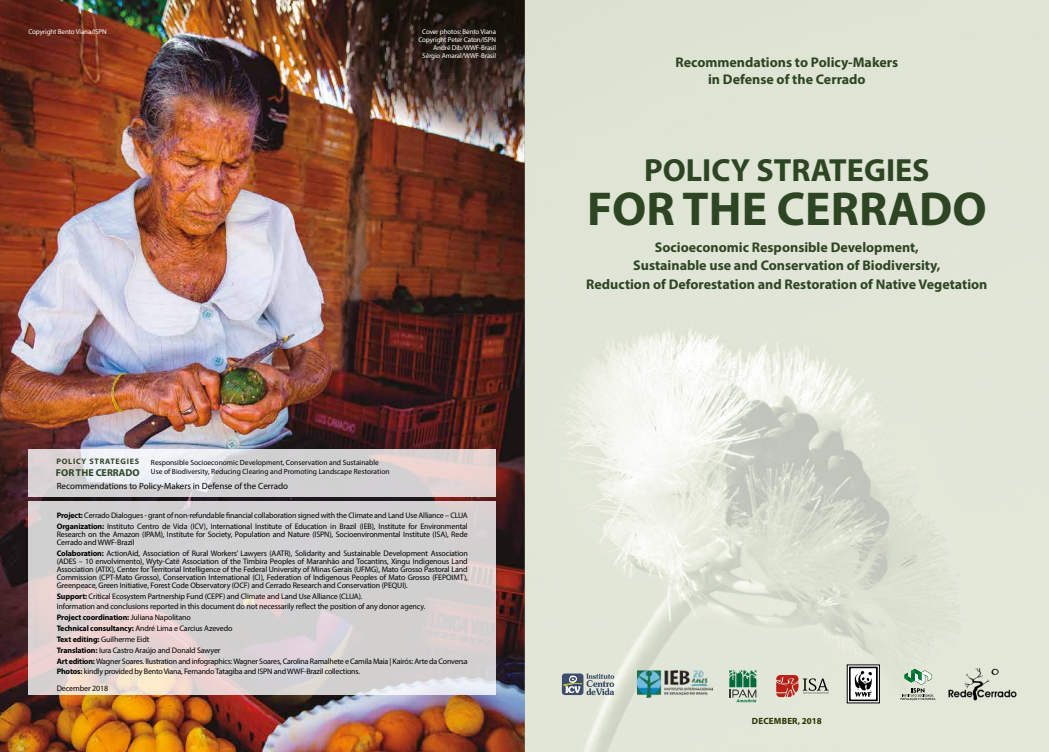
<style>
.page{position:relative;width:1049px;height:752px;background:#fff}
.page>*{position:absolute;margin:0;border:0;box-sizing:border-box;transform-origin:0 0}
.t1{font:700 47.8px "Myriad Pro";color:#2e4524}
.t2{font:700 32.1px "Myriad Pro";color:#2e4524}
.t3{font:700 14px/18.3px "Myriad Pro";color:#2e4524;text-align:center}
.t4{font:700 10px "Myriad Pro";color:#2e4524}
.t5{font:9px "Myriad Pro";color:#000}
.t6{font:700 9px "Myriad Pro";letter-spacing:.02em;color:#263403}
.t7{font:8px/10.8px "Myriad Pro";letter-spacing:-.015em;color:#000}
.t8{font:700 8px "Myriad Pro";letter-spacing:.09em;color:#2e4524}
.t9{font:7.5px/8.5px "Myriad Pro";color:#000}
.t10{font:7px/8.1px "Myriad Pro";letter-spacing:-.015em;color:#fff;text-align:right}
.s1{font-weight:700}
</style>
<div class="page">
<img style="left:0;top:0;width:1049px;height:751px">
<svg style="left:28px;top:449px;width:468px;height:47px;background:#dcd8da"></svg>
<svg style="left:28px;top:501px;width:468px;height:193px;background:#d7d1d1"></svg>
<svg style="left:562px;top:673px;width:52px;height:22px"></svg>
<svg style="left:900px;top:668px;width:35px;height:32px"></svg>
<svg style="left:776px;top:674px;width:53px;height:22px"></svg>
<img style="left:638px;top:670px;width:74px;height:27px">
<img style="left:947px;top:665px;width:71px;height:37px">
<svg style="left:849px;top:666px;width:28px;height:34px"></svg>
<svg style="left:729px;top:670px;width:27px;height:32px"></svg>
<p class="t10" style="left:28px;top:27px;width:80px">Copyright Bento Viana/ISPN</p>
<p class="t10" style="left:418px;top:27px;width:79px">Cover photos: Bento Viana<br>Copyright Peter Caton/ISPN<br>André Dib/WWF-Brasil<br>Sérgio Amaral/WWF-Brasil</p>
<p class="t8" style="left:56px;top:455px;width:84px">POLICY STRATEGIES</p>
<p class="t4" style="left:56px;top:465px;width:85px">FOR THE CERRADO</p>
<p class="t5" style="left:57px;top:480px;width:233px">Recommendations to Policy-Makers in Defense of the Cerrado</p>
<p class="t9" style="left:151px;top:458px;width:240px">Responsible Socioeconomic Development, Conservation and Sustainable<br>Use of Biodiversity, Reducing Clearing and Promoting Landscape Restoration</p>
<p class="t7" style="left:57px;top:509px;width:413px"><span class="s1">Project:</span> Cerrado Dialogues - grant of non-refundable financial collaboration signed with the Climate and Land Use Alliance – CLUA<br><span class="s1">Organization:</span> Instituto Centro de Vida (ICV), International Institute of Education in Brazil (IEB), Institute for Environmental</p>
<p class="t7" style="left:57px;top:529px;width:413px;line-height:8px">Research on the Amazon (IPAM), Institute for Society, Population and Nature (ISPN), Socioenvironmental Institute (ISA), Rede<br>Cerrado and WWF-Brazil</p>
<p class="t7" style="left:57px;top:548px;width:413px;line-height:8px;text-align:justify"><span class="s1">Colaboration:</span> ActionAid, Association of Rural Workers’ Lawyers (AATR), Solidarity and Sustainable Development Association (ADES – 10 envolvimento), Wyty-Catë Association of the Timbira Peoples of Maranhão and Tocantins, Xingu Indigenous Land Association (ATIX), Center for Territorial Intelligence of the Federal University of Minas Gerais (UFMG), Mato Grosso Pastoral Land Commission (CPT-Mato Grosso), Conservation International (CI), Federation of Indigenous Peoples of Mato Grosso (FEPOIMT), Greenpeace, Green Initiative, Forest Code Observatory (OCF) and Cerrado Research and Conservation (PEQUI).</p>
<p class="t7" style="left:57px;top:590px;width:413px"><span class="s1">Support:</span> Critical Ecosystem Partnership Fund (CEPF) and Climate and Land Use Alliance (CLUA).<br>Information and conclusions reported in this document do not necessarily reflect the position of any donor agency.<br><span class="s1">Project coordination:</span> Juliana Napolitano<br><span class="s1">Technical consultancy:</span> André Lima e Carcius Azevedo<br><span class="s1">Text editing:</span> Guilherme Eidt<br><span class="s1">Translation:</span> Iura Castro Araújo and Donald Sawyer<br><span class="s1">Art edition:</span> Wagner Soares. Ilustration and infographics: Wagner Soares, Carolina Ramalhete e Camila Maia | Kairós: Arte da Conversa <span class="s1">Photos:</span> kindly provided by Bento Viana, Fernando Tatagiba and ISPN and WWF-Brazil collections.</p>
<p class="t7" style="left:57px;top:682px;width:53px">December 2018</p>
<h3 class="t3" style="left:675px;top:54px;width:224px;line-height:16.8px">Recommendations to Policy-Makers in Defense of the Cerrado</h3>
<h2 class="t2" style="left:644px;top:149px;width:287px">POLICY STRATEGIES</h2>
<h1 class="t1" style="left:587px;top:178px;width:401px">FOR THE CERRADO</h1>
<h3 class="t3" style="left:586px;top:238px;width:403px">Socioeconomic Responsible Development,<br>Sustainable use and Conservation of Biodiversity,<br>Reduction of Deforestation and Restoration of Native Vegetation</h3>
<p class="t6" style="left:752px;top:714px;width:71px">DECEMBER, 2018</p>
</div>
